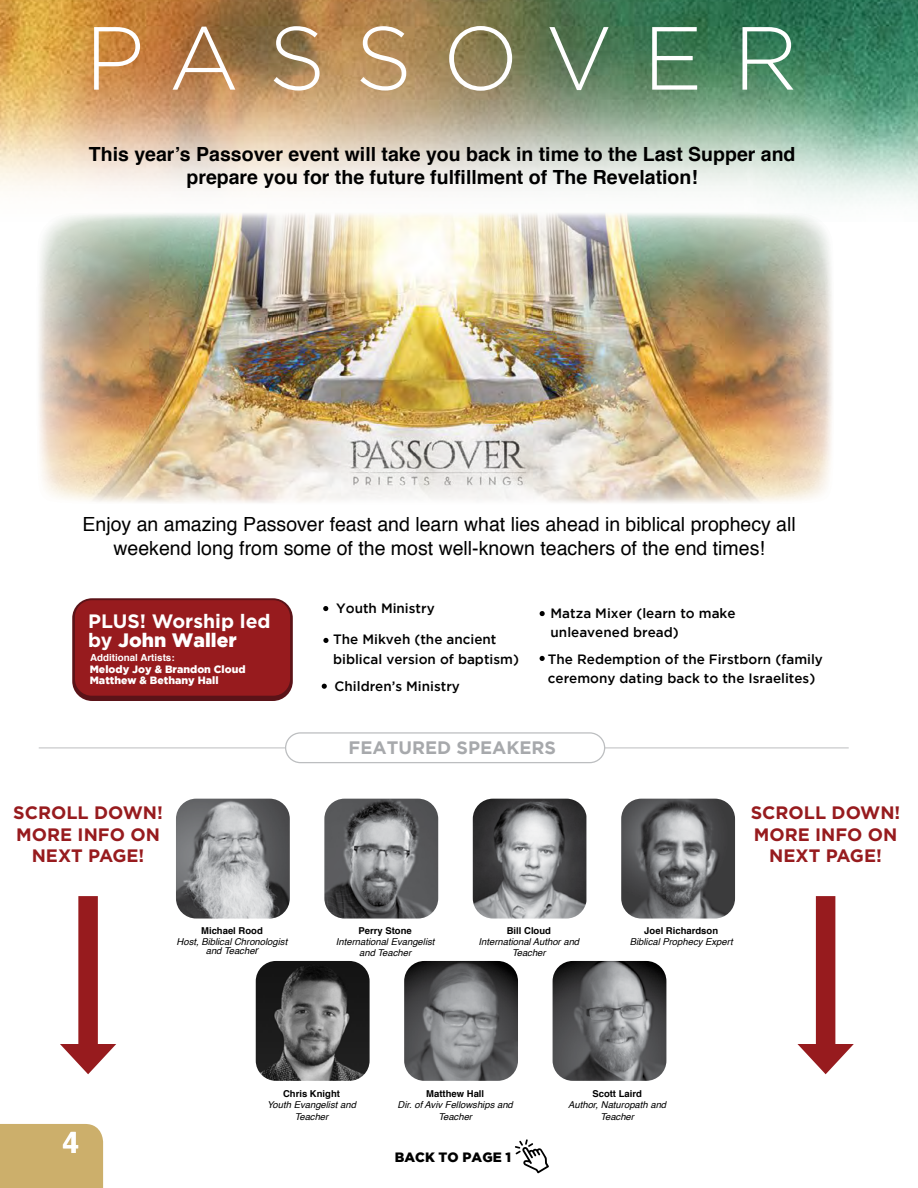
<style>
.page{position:relative;width:918px;height:1188px;background:#fff}
.page>*{position:absolute;margin:0;border:0;box-sizing:border-box;transform-origin:0 0}
.t1{font:300 89.4px "Gotham";letter-spacing:.33em;color:#fff}
.t2{font:700 30px "Helvetica";color:#fff}
.t3{font:19.5px/23.4px "Helvetica";color:#000;text-align:center}
.t4{font:700 19.5px/23.4px "Helvetica";color:#000;text-align:center}
.t5{font:700 19.35px/18.9px "Gotham";color:#fff}
.t6{font:700 18px/21.6px "Gotham";color:#971b1e;text-align:center}
.t7{font:700 18px "Gotham";color:#a7a9ac}
.t8{font:500 13.5px/19.2px "Gotham";color:#000}
.t9{font:900 13.5px "Gotham";color:#000}
.t10{font:900 10.65px/11.2px "Gotham";color:#fff}
.t11{font:700 9.75px "Helvetica";color:#fff}
.t12{font:italic 9.45px/11.4px "Helvetica";color:#000;text-align:center}
.t13{font:700 9.45px "Helvetica";color:#000}
.s1{font-weight:900}
.s2{font-size:10.8px}
</style>
<div class="page">
<div style="left:0;top:1124px;width:103px;height:64px;background:#ccaf6b"></div>
<div style="left:72px;top:598px;width:221px;height:103px;background:#5b1318;border-radius:20px"></div>
<img style="left:0;top:0;width:918px;height:202px">
<img style="left:404px;top:961px;width:114px;height:120px">
<img style="left:553px;top:961px;width:113px;height:120px">
<img style="left:176px;top:799px;width:114px;height:120px">
<img style="left:324px;top:799px;width:114px;height:120px">
<img style="left:473px;top:799px;width:113px;height:120px">
<img style="left:621px;top:799px;width:114px;height:120px">
<svg style="left:323px;top:638px;width:6px;height:5px"></svg>
<svg style="left:540px;top:656px;width:5px;height:5px"></svg>
<svg style="left:539px;top:611px;width:6px;height:6px"></svg>
<svg style="left:322px;top:684px;width:5px;height:5px"></svg>
<svg style="left:323px;top:606px;width:5px;height:5px"></svg>
<hr style="left:39px;top:748px;width:810px;height:1px;background:#bcbec0">
<div style="left:286px;top:733px;width:319px;height:30px;background:#fff;border-radius:15px"></div>
<div style="left:285px;top:732px;width:320px;height:31px;border:1px solid #bcbec0;border-radius:15px"></div>
<img style="left:38px;top:213px;width:794px;height:290px">
<img style="left:256px;top:961px;width:114px;height:120px">
<div style="left:75px;top:600px;width:215px;height:96px;background:#971b1e;border-radius:17px"></div>
<svg style="left:515px;top:1139px;width:34px;height:34px"></svg>
<div style="left:816px;top:896px;width:19px;height:159px;background:#971b1e"></div>
<svg style="left:797px;top:1044px;width:57px;height:30px"></svg>
<div style="left:78px;top:896px;width:20px;height:159px;background:#971b1e"></div>
<svg style="left:60px;top:1044px;width:56px;height:30px"></svg>
<h1 class="t1" style="left:85px;top:9px;width:715px">PASSOVER</h1>
<h3 class="t4" style="left:89px;top:143px;width:708px">This year’s Passover event will take you back in time to the Last Supper and prepare you for the future fulfillment of The Revelation!</h3>
<h3 class="t3" style="left:83px;top:513px;width:715px">Enjoy an amazing Passover feast and learn what lies ahead in biblical prophecy all weekend long from some of the most well-known teachers of the end times!</h3>
<h3 class="t5" style="left:88px;top:611px;width:184px">PLUS! Worship led by <span class="s1">John Waller</span></h3>
<p class="t10" style="left:90px;top:663px;width:157px">Melody Joy &amp; Brandon Cloud<br>Matthew &amp; Bethany Hall</p>
<p class="t11" style="left:90px;top:650px;width:86px">Additional Artists:</p>
<h3 class="t6" style="left:13px;top:801px;width:151px">SCROLL DOWN!<br>MORE INFO ON<br>NEXT PAGE!</h3>
<p class="t13" style="left:201px;top:923px;width:63px">Michael Rood</p>
<p class="t12" style="left:177px;top:937px;width:112px;line-height:9.6px">Host, Biblical Chronologist and Teache<span class="s2">r</span></p>
<h3 class="t8" style="left:336px;top:598px;width:100px">Youth Ministry</h3>
<h3 class="t8" style="left:333px;top:630px;width:187px">The Mikveh (the ancient biblical version of baptism)</h3>
<h3 class="t8" style="left:335px;top:677px;width:127px">Children’s Ministry</h3>
<h3 class="t8" style="left:551px;top:603px;width:186px">Matza Mixer (learn to make unleavened bread)</h3>
<h3 class="t8" style="left:548px;top:649px;width:277px">The Redemption of the Firstborn (family ceremony dating back to the Israelites)</h3>
<h3 class="t7" style="left:349px;top:737px;width:209px">FEATURED SPEAKERS</h3>
<p class="t13" style="left:359px;top:923px;width:55px">Perry Stone</p>
<p class="t12" style="left:336px;top:936px;width:100px">International Evangelist and Teacher</p>
<p class="t13" style="left:507px;top:923px;width:46px">Bill Cloud</p>
<p class="t12" style="left:479px;top:936px;width:102px">International Author and<br>Teacher</p>
<h3 class="t6" style="left:751px;top:801px;width:151px">SCROLL DOWN!<br>MORE INFO ON<br>NEXT PAGE!</h3>
<p class="t13" style="left:644px;top:923px;width:75px">Joel Richardson</p>
<p class="t12" style="left:630px;top:936px;width:104px">Biblical Prophecy Expert</p>
<h2 class="t2" style="left:63px;top:1118px;width:18px">4</h2>
<p class="t13" style="left:283px;top:1086px;width:58px">Chris Knight</p>
<p class="t12" style="left:267px;top:1099px;width:90px">Youth Evangelist and<br>Teacher</p>
<p class="t13" style="left:426px;top:1086px;width:59px">Matthew Hall</p>
<p class="t12" style="left:398px;top:1099px;width:117px">Dir. of Aviv Fellowships and<br>Teacher</p>
<h3 class="t9" style="left:395px;top:1149px;width:118px">BACK TO PAGE 1</h3>
<p class="t13" style="left:592px;top:1086px;width:51px">Scott Laird</p>
<p class="t12" style="left:568px;top:1099px;width:100px">Author, Naturopath and<br>Teacher</p>
</div>
